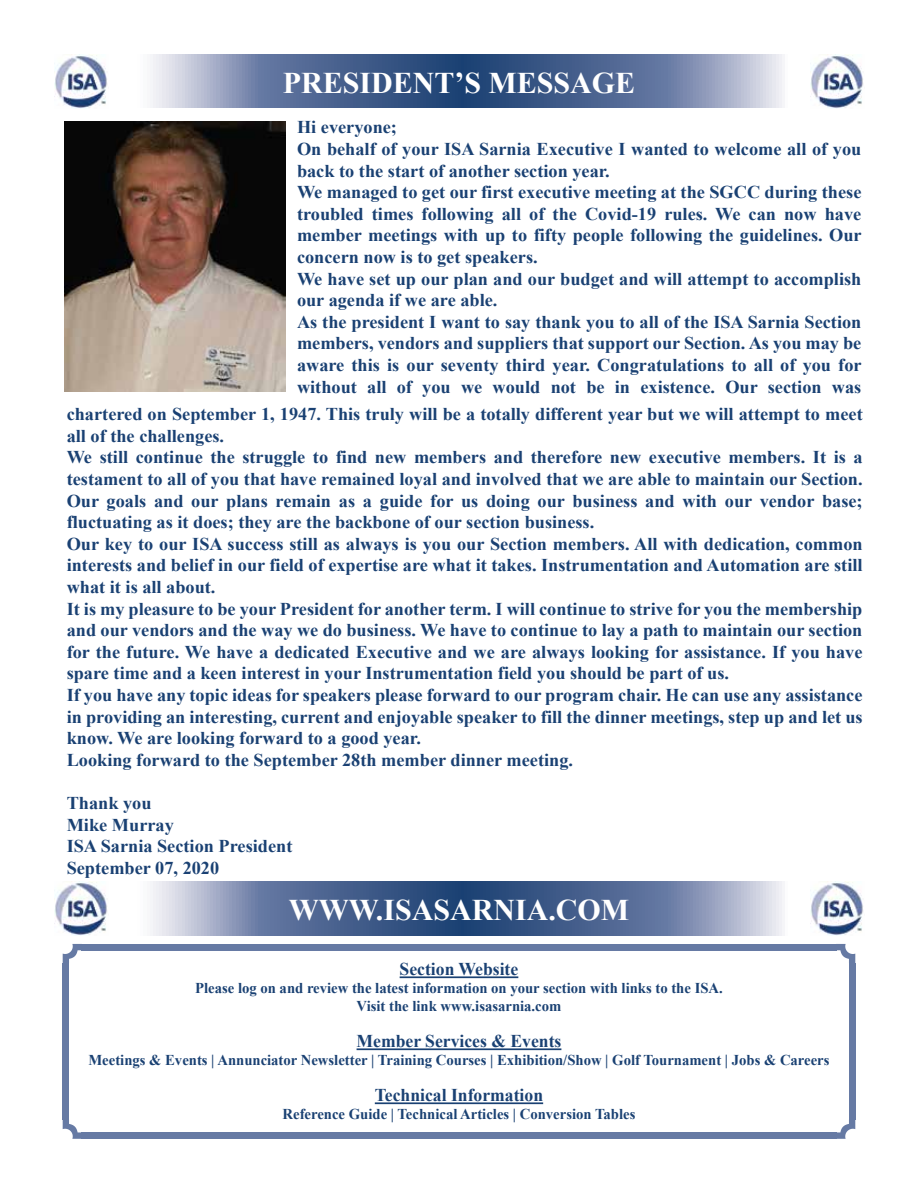
<style>
.page{position:relative;width:918px;height:1188px;background:#fff}
.page>*{position:absolute;margin:0;border:0;box-sizing:border-box;transform-origin:0 0}
.t1{font:700 30px "Times New Roman";color:#fff}
.t2{font:700 18px/21.6px "Times New Roman";color:#1a4173}
.t3{font:700 15px/18px "Times New Roman";color:#1a4173;text-align:center}
</style>
<div class="page">
<svg style="left:150px;top:54px;width:632px;height:54px;background:#677ba1"></svg>
<img style="left:54px;top:54px;width:53px;height:54px">
<img style="left:810px;top:54px;width:53px;height:54px">
<svg style="left:150px;top:881px;width:632px;height:54px;background:#677ba1"></svg>
<img style="left:54px;top:881px;width:53px;height:54px">
<img style="left:810px;top:881px;width:53px;height:54px">
<hr style="left:400px;top:976px;width:118px;height:2px;background:#1a4173">
<hr style="left:357px;top:1048px;width:204px;height:2px;background:#1a4173">
<hr style="left:375px;top:1102px;width:168px;height:2px;background:#1a4173">
<div style="left:63px;top:1088px;width:6px;height:32px;background:#667aa4"></div>
<div style="left:63px;top:1057px;width:6px;height:31px;background:#667aa4"></div>
<div style="left:63px;top:1026px;width:6px;height:31px;background:#667aa4"></div>
<div style="left:63px;top:994px;width:6px;height:32px;background:#667aa4"></div>
<div style="left:63px;top:963px;width:6px;height:31px;background:#667aa4"></div>
<div style="left:82px;top:944px;width:29px;height:6px;background:#667aa4"></div>
<div style="left:111px;top:944px;width:29px;height:6px;background:#667aa4"></div>
<div style="left:140px;top:944px;width:29px;height:6px;background:#667aa4"></div>
<div style="left:169px;top:944px;width:29px;height:6px;background:#667aa4"></div>
<div style="left:198px;top:944px;width:29px;height:6px;background:#667aa4"></div>
<div style="left:227px;top:944px;width:29px;height:6px;background:#667aa4"></div>
<div style="left:256px;top:944px;width:29px;height:6px;background:#667aa4"></div>
<div style="left:285px;top:944px;width:29px;height:6px;background:#667aa4"></div>
<div style="left:314px;top:944px;width:29px;height:6px;background:#667aa4"></div>
<div style="left:343px;top:944px;width:29px;height:6px;background:#667aa4"></div>
<div style="left:372px;top:944px;width:29px;height:6px;background:#667aa4"></div>
<div style="left:401px;top:944px;width:29px;height:6px;background:#667aa4"></div>
<div style="left:430px;top:944px;width:29px;height:6px;background:#667aa4"></div>
<div style="left:459px;top:944px;width:29px;height:6px;background:#667aa4"></div>
<div style="left:488px;top:944px;width:29px;height:6px;background:#667aa4"></div>
<div style="left:517px;top:944px;width:29px;height:6px;background:#667aa4"></div>
<div style="left:546px;top:944px;width:29px;height:6px;background:#667aa4"></div>
<div style="left:575px;top:944px;width:29px;height:6px;background:#667aa4"></div>
<div style="left:604px;top:944px;width:29px;height:6px;background:#667aa4"></div>
<div style="left:633px;top:944px;width:29px;height:6px;background:#667aa4"></div>
<div style="left:662px;top:944px;width:29px;height:6px;background:#667aa4"></div>
<div style="left:691px;top:944px;width:29px;height:6px;background:#667aa4"></div>
<div style="left:720px;top:944px;width:29px;height:6px;background:#667aa4"></div>
<div style="left:749px;top:944px;width:29px;height:6px;background:#667aa4"></div>
<div style="left:778px;top:944px;width:29px;height:6px;background:#667aa4"></div>
<div style="left:807px;top:944px;width:29px;height:6px;background:#667aa4"></div>
<div style="left:849px;top:963px;width:6px;height:31px;background:#667aa4"></div>
<div style="left:849px;top:994px;width:6px;height:32px;background:#667aa4"></div>
<div style="left:849px;top:1026px;width:6px;height:31px;background:#667aa4"></div>
<div style="left:849px;top:1057px;width:6px;height:31px;background:#667aa4"></div>
<div style="left:849px;top:1088px;width:6px;height:32px;background:#667aa4"></div>
<div style="left:807px;top:1132px;width:29px;height:7px;background:#667aa4"></div>
<div style="left:778px;top:1132px;width:29px;height:7px;background:#667aa4"></div>
<div style="left:749px;top:1132px;width:29px;height:7px;background:#667aa4"></div>
<div style="left:720px;top:1132px;width:29px;height:7px;background:#667aa4"></div>
<div style="left:691px;top:1132px;width:29px;height:7px;background:#667aa4"></div>
<div style="left:662px;top:1132px;width:29px;height:7px;background:#667aa4"></div>
<div style="left:633px;top:1132px;width:29px;height:7px;background:#667aa4"></div>
<div style="left:604px;top:1132px;width:29px;height:7px;background:#667aa4"></div>
<div style="left:575px;top:1132px;width:29px;height:7px;background:#667aa4"></div>
<div style="left:546px;top:1132px;width:29px;height:7px;background:#667aa4"></div>
<div style="left:517px;top:1132px;width:29px;height:7px;background:#667aa4"></div>
<div style="left:488px;top:1132px;width:29px;height:7px;background:#667aa4"></div>
<div style="left:459px;top:1132px;width:29px;height:7px;background:#667aa4"></div>
<div style="left:430px;top:1132px;width:29px;height:7px;background:#667aa4"></div>
<div style="left:401px;top:1132px;width:29px;height:7px;background:#667aa4"></div>
<div style="left:372px;top:1132px;width:29px;height:7px;background:#667aa4"></div>
<div style="left:343px;top:1132px;width:29px;height:7px;background:#667aa4"></div>
<div style="left:314px;top:1132px;width:29px;height:7px;background:#667aa4"></div>
<div style="left:285px;top:1132px;width:29px;height:7px;background:#667aa4"></div>
<div style="left:256px;top:1132px;width:29px;height:7px;background:#667aa4"></div>
<div style="left:227px;top:1132px;width:29px;height:7px;background:#667aa4"></div>
<div style="left:198px;top:1132px;width:29px;height:7px;background:#667aa4"></div>
<div style="left:169px;top:1132px;width:29px;height:7px;background:#667aa4"></div>
<div style="left:140px;top:1132px;width:29px;height:7px;background:#667aa4"></div>
<div style="left:111px;top:1132px;width:29px;height:7px;background:#667aa4"></div>
<div style="left:82px;top:1132px;width:29px;height:7px;background:#667aa4"></div>
<svg style="left:63px;top:944px;width:19px;height:19px"></svg>
<svg style="left:836px;top:944px;width:19px;height:19px"></svg>
<svg style="left:836px;top:1120px;width:19px;height:19px"></svg>
<svg style="left:63px;top:1120px;width:19px;height:19px"></svg>
<img style="left:65px;top:122px;width:221px;height:270px">
<h1 class="t1" style="left:283px;top:62px;width:354px">PRESIDENT’S MESSAGE</h1>
<p class="t2" style="left:297px;top:116px;width:566px">Hi everyone;<br>On behalf of your ISA Sarnia Executive I wanted to welcome all of you back to the start of another section year.<br>We managed to get our first executive meeting at the SGCC during these troubled times following all of the Covid-19 rules. We can now have member meetings with up to fifty people following the guidelines. Our concern now is to get speakers.<br>We have set up our plan and our budget and will attempt to accomplish our agenda if we are able.<br>As the president I want to say thank you to all of the ISA Sarnia Section members, vendors and suppliers that support our Section. As you may be aware this is our seventy third year. Congratulations to all of you for without all of you we would not be in existence. Our section was</p>
<p class="t2" style="left:67px;top:403px;width:798px">chartered on September 1, 1947. This truly will be a totally different year but we will attempt to meet all of the challenges.<br>We still continue the struggle to find new members and therefore new executive members. It is a testament to all of you that have remained loyal and involved that we are able to maintain our Section.<br>Our goals and our plans remain as a guide for us doing our business and with our vendor base; fluctuating as it does; they are the backbone of our section business.<br>Our key to our ISA success still as always is you our Section members. All with dedication, common interests and belief in our field of expertise are what it takes. Instrumentation and Automation are still what it is all about.<br>It is my pleasure to be your President for another term. I will continue to strive for you the membership and our vendors and the way we do business. We have to continue to lay a path to maintain our section for the future. We have a dedicated Executive and we are always looking for assistance. If you have spare time and a keen interest in your Instrumentation field you should be part of us.<br>If you have any topic ideas for speakers please forward to our program chair. He can use any assistance in providing an interesting, current and enjoyable speaker to fill the dinner meetings, step up and let us know. We are looking forward to a good year.<br>Looking forward to the September 28th member dinner meeting.</p>
<p class="t2" style="left:67px;top:792px;width:227px">Thank you<br>Mike Murray<br>ISA Sarnia Section President<br>September 07, 2020</p>
<h1 class="t1" style="left:289px;top:889px;width:342px">WWW.ISASARNIA.COM</h1>
<p class="t2" style="left:400px;top:958px;width:120px">Section Website</p>
<p class="t3" style="left:195px;top:979px;width:529px">Please log on and review the latest information on your section with links to the ISA.<br>Visit the link www.isasarnia.com</p>
<p class="t2" style="left:357px;top:1030px;width:206px">Member Services &amp; Events</p>
<p class="t3" style="left:88px;top:1051px;width:743px">Meetings &amp; Events | Annunciator Newsletter | Training Courses | Exhibition/Show | Golf Tournament | Jobs &amp; Careers</p>
<p class="t2" style="left:375px;top:1084px;width:170px">Technical Information</p>
<p class="t3" style="left:283px;top:1105px;width:354px">Reference Guide | Technical Articles | Conversion Tables</p>
</div>
